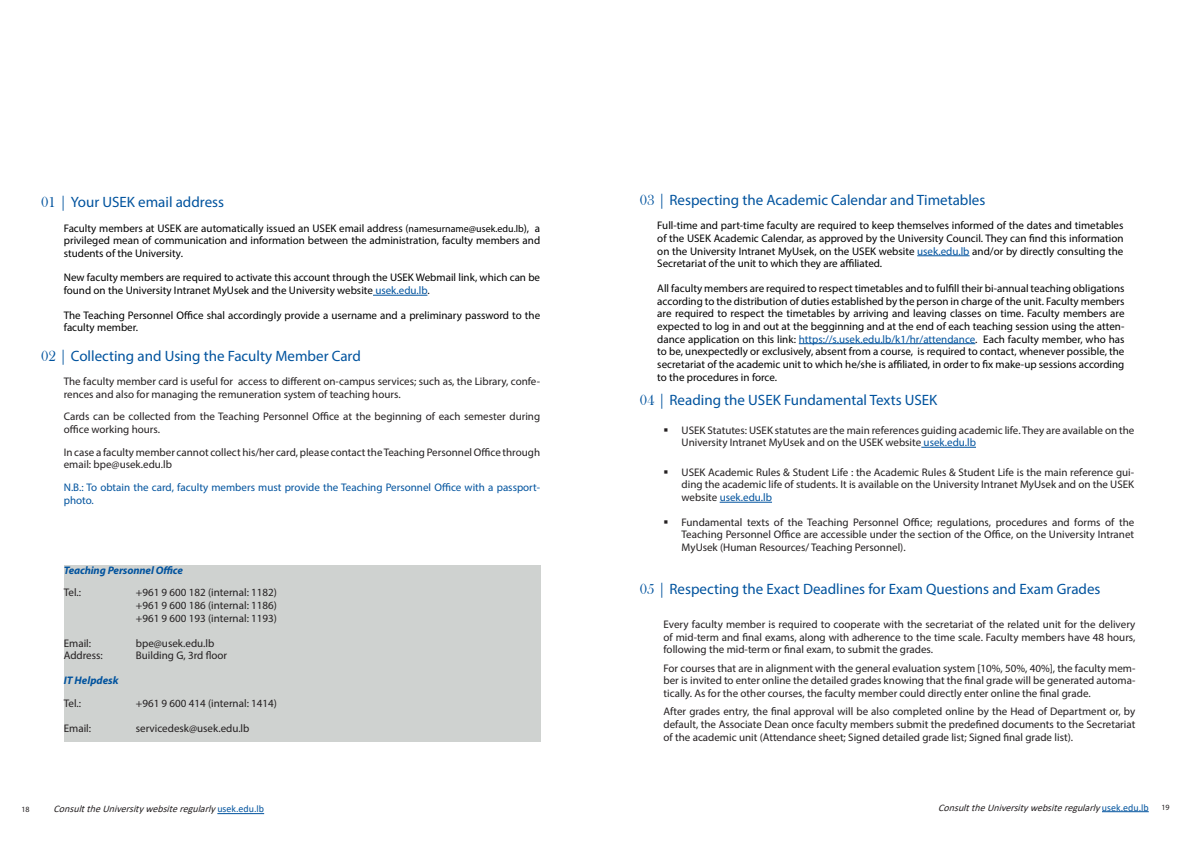
<style>
.page{position:relative;width:1191px;height:842px;background:#fff}
.page>*{position:absolute;margin:0;border:0;box-sizing:border-box;transform-origin:0 0}
.t1{font:15px "Myriad Pro";color:#01539e}
.Default{font:11px/12.6px "Myriad Pro";color:#231f20;text-align:justify}
.Default-2{font:11px/12.6px "Myriad Pro";color:#000;text-align:justify}
.t2{font:11px/12.6px "Myriad Pro";color:#01539e}
.Default-3{font:italic 700 11px "Myriad Pro";letter-spacing:-.01em;color:#01539e}
.t3{font:italic 10px "Calibri";color:#231f20}
.t4{font:8px "Myriad Pro";color:#231f20}
.s1{font-family:"Bask Old Face"}
.s2{font-size:10px}
.s3{color:#01539e}
.s4{font-style:normal;color:#01539e}
</style>
<div class="page">
<hr style="left:373px;top:295px;width:54px;height:1px;background:#01539e">
<div style="left:64px;top:565px;width:476px;height:176px;background:#cfd2d0"></div>
<hr style="left:921px;top:447px;width:55px;height:1px;background:#01539e">
<hr style="left:719px;top:502px;width:53px;height:1px;background:#01539e">
<hr style="left:217px;top:813px;width:47px;height:1px;background:#01539e">
<hr style="left:1102px;top:811px;width:46px;height:1px;background:#01539e">
<hr style="left:917px;top:255px;width:52px;height:1px;background:#01539e">
<hr style="left:799px;top:343px;width:176px;height:1px;background:#01539e">
<p class="t1" style="left:41px;top:193px;width:184px"><span class="s1">01 |</span> Your USEK email address</p>
<p class="Default-2" style="left:64px;top:221px;width:478px">Faculty members at USEK are automatically issued an USEK email address (<span class="s2">namesurname@usek.edu.lb</span>), a privileged mean of communication and information between the administration, faculty members and students of the University.</p>
<p class="Default-2" style="left:64px;top:271px;width:478px">New faculty members are required to activate this account through the USEK Webmail link, which can be found on the University Intranet MyUsek and the University website <span class="s3">usek.edu.lb</span>.</p>
<p class="Default-2" style="left:64px;top:309px;width:478px">The Teaching Personnel Office shal accordingly provide a username and a preliminary password to the faculty member.</p>
<p class="t1" style="left:41px;top:346px;width:321px"><span class="s1">02 |</span> Collecting and Using the Faculty Member Card</p>
<p class="Default" style="left:64px;top:375px;width:478px">The faculty member card is useful for access to different on-campus services; such as, the Library, confe&shy;rences and also for managing the remuneration system of teaching hours.</p>
<p class="Default" style="left:64px;top:410px;width:478px">Cards can be collected from the Teaching Personnel Office at the beginning of each semester during office working hours.</p>
<p class="Default" style="left:64px;top:446px;width:478px">In case a faculty member cannot collect his/her card, please contact the Teaching Personnel Office through email: bpe@usek.edu.lb</p>
<p class="t2" style="left:64px;top:481px;width:478px">N.B.: To obtain the card, faculty members must provide the Teaching Personnel Office with a passport&shy;photo.</p>
<p class="Default-3" style="left:64px;top:563px;width:121px">Teaching Personnel Office</p>
<p class="Default" style="left:64px;top:586px;width:19px">Tel.:</p>
<p class="Default" style="left:136px;top:586px;width:143px">+961 9 600 182 (internal: 1182)</p>
<p class="Default" style="left:136px;top:599px;width:143px">+961 9 600 186 (internal: 1186)</p>
<p class="Default" style="left:136px;top:611px;width:143px">+961 9 600 193 (internal: 1193)</p>
<p class="Default" style="left:64px;top:637px;width:29px">Email:</p>
<p class="Default" style="left:136px;top:637px;width:80px">bpe@usek.edu.lb</p>
<p class="Default" style="left:64px;top:649px;width:40px">Address:</p>
<p class="Default" style="left:136px;top:649px;width:93px">Building G, 3rd floor</p>
<p class="Default-3" style="left:64px;top:673px;width:56px">IT Helpdesk</p>
<p class="Default" style="left:64px;top:697px;width:19px">Tel.:</p>
<p class="Default" style="left:136px;top:697px;width:143px">+961 9 600 414 (internal: 1414)</p>
<p class="Default" style="left:64px;top:722px;width:29px">Email:</p>
<p class="Default" style="left:136px;top:722px;width:115px">servicedesk@usek.edu.lb</p>
<p class="t1" style="left:639px;top:191px;width:347px"><span class="s1">03 |</span> Respecting the Academic Calendar and Timetables</p>
<p class="Default-2" style="left:657px;top:219px;width:468px">Full-time and part-time faculty are required to keep themselves informed of the dates and timetables of the USEK Academic Calendar, as approved by the University Council. They can find this information on the University Intranet MyUsek, on the USEK website <span class="s3">usek.edu.lb</span> and/or by directly consulting the Secretariat of the unit to which they are affiliated.</p>
<p class="Default-2" style="left:657px;top:282px;width:469px">All faculty members are required to respect timetables and to fulfill their bi-annual teaching obligations according to the distribution of duties established by the person in charge of the unit. Faculty members are required to respect the timetables by arriving and leaving classes on time. Faculty members are expected to log in and out at the begginning and at the end of each teaching session using the atten&shy;dance application on this link: <span class="s3">https://s.usek.edu.lb/k1/hr/attendance</span>. Each faculty member, who has to be, unexpectedly or exclusively, absent from a course, is required to contact, whenever possible, the secretariat of the academic unit to which he/she is affiliated, in order to fix make-up sessions according to the procedures in force.</p>
<p class="t1" style="left:639px;top:390px;width:299px"><span class="s1">04 |</span> Reading the USEK Fundamental Texts USEK</p>
<p class="Default" style="left:681px;top:423px;width:454px;text-indent:-18px">▪ USEK Statutes: USEK statutes are the main references guiding academic life. They are available on the<br>University Intranet MyUsek and on the USEK website <span class="s3">usek.edu.lb</span></p>
<p class="Default" style="left:681px;top:466px;width:454px;text-indent:-18px">▪ USEK Academic Rules &amp; Student Life : the Academic Rules &amp; Student Life is the main reference gui&shy;ding the academic life of students. It is available on the University Intranet MyUsek and on the USEK website <span class="s3">usek.edu.lb</span></p>
<p class="Default" style="left:681px;top:516px;width:454px;text-indent:-18px">▪ Fundamental texts of the Teaching Personnel Office; regulations, procedures and forms of the Teaching Personnel Office are accessible under the section of the Office, on the University Intranet MyUsek (Human Resources/ Teaching Personnel).</p>
<p class="t1" style="left:639px;top:580px;width:462px"><span class="s1">05 |</span> Respecting the Exact Deadlines for Exam Questions and Exam Grades</p>
<p class="Default" style="left:663px;top:618px;width:473px">Every faculty member is required to cooperate with the secretariat of the related unit for the delivery of mid-term and final exams, along with adherence to the time scale. Faculty members have 48 hours, following the mid-term or final exam, to submit the grades.</p>
<p class="Default" style="left:663px;top:662px;width:473px">For courses that are in alignment with the general evaluation system [10%, 50%, 40%], the faculty mem&shy;ber is invited to enter online the detailed grades knowing that the final grade will be generated automa&shy;tically. As for the other courses, the faculty member could directly enter online the final grade.</p>
<p class="Default" style="left:663px;top:705px;width:473px">After grades entry, the final approval will be also completed online by the Head of Department or, by default, the Associate Dean once faculty members submit the predefined documents to the Secretariat of the academic unit (Attendance sheet; Signed detailed grade list; Signed final grade list).</p>
<p class="t4" style="left:21px;top:804px;width:10px">18</p>
<p class="t3" style="left:938px;top:800px;width:212px">ConsulttheUniversitywebsiteregularly<span class="s4">u s e k . e d u . l b</span></p>
<p class="t3" style="left:54px;top:802px;width:212px">ConsulttheUniversitywebsiteregularly<span class="s4">u s e k . e d u . l b</span></p>
<p class="t4" style="left:1161px;top:803px;width:10px">19</p>
</div>
